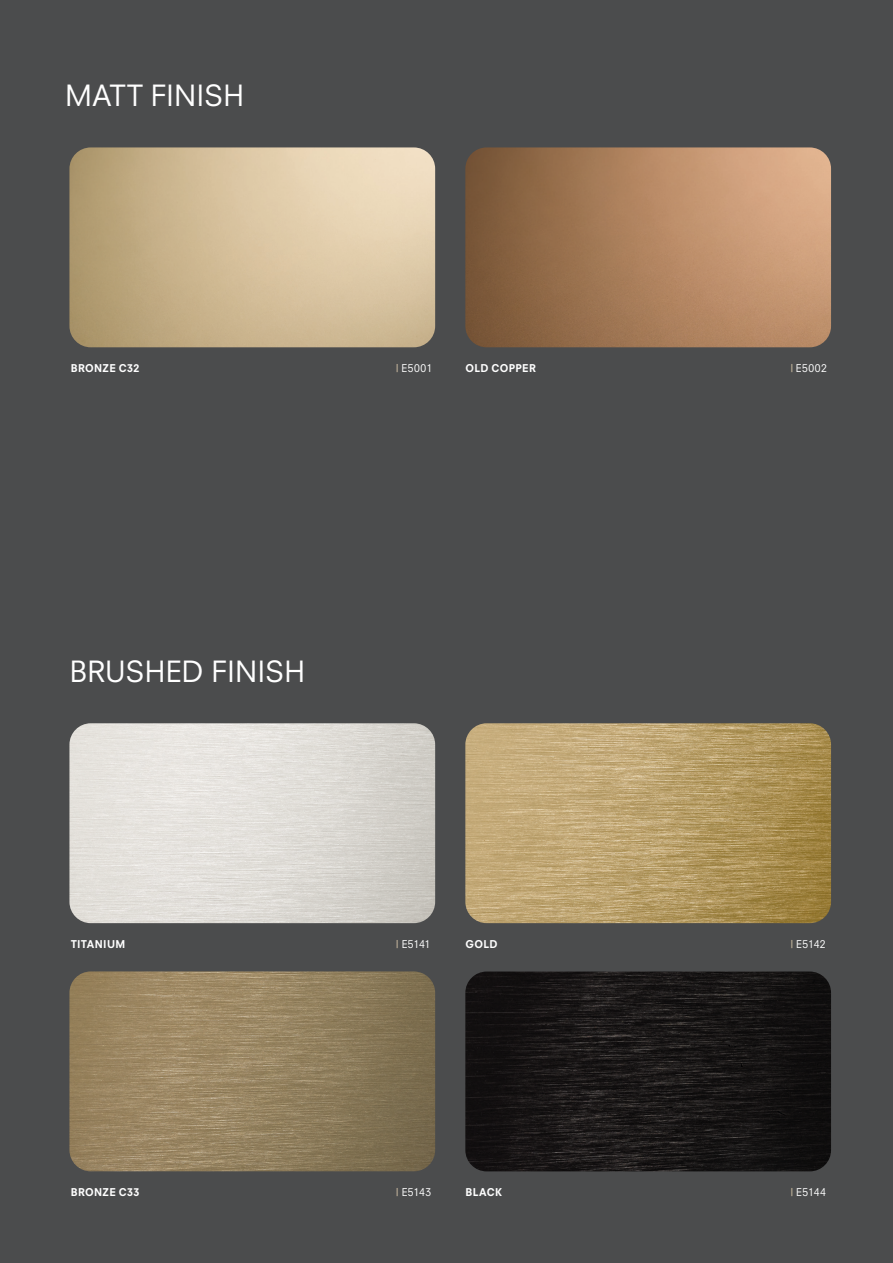
<style>
.page{position:relative;width:893px;height:1263px;background:#4b4c4d}
.page>*{position:absolute;margin:0;border:0;box-sizing:border-box;transform-origin:0 0}
.t1{font:28.5px "Neuzeit SLT Std";letter-spacing:.005em;color:#fff}
.t2{font:800 10.5px "Neuzeit SLT Std";letter-spacing:.035em;color:#fff}
.t3{font:10.5px "Neuzeit SLT Std";letter-spacing:.04em;color:#fff}
.s1{font-weight:800;color:#b8ab95}
</style>
<div class="page">
<img style="left:69px;top:147px;width:366px;height:200px">
<img style="left:465px;top:147px;width:366px;height:200px">
<img style="left:69px;top:723px;width:366px;height:200px">
<img style="left:465px;top:723px;width:366px;height:200px">
<img style="left:69px;top:971px;width:366px;height:200px">
<img style="left:465px;top:971px;width:366px;height:200px">
<h1 class="t1" style="left:65px;top:79px;width:180px">MATT FINISH</h1>
<p class="t2" style="left:71px;top:362px;width:70px">BRONZE C32</p>
<p class="t3" style="left:396px;top:362px;width:38px"><span class="s1">|</span> E5001</p>
<p class="t2" style="left:465px;top:362px;width:72px">OLD COPPER</p>
<p class="t3" style="left:791px;top:362px;width:38px"><span class="s1">|</span> E5002</p>
<h1 class="t1" style="left:70px;top:654px;width:237px">BRUSHED FINISH</h1>
<p class="t2" style="left:71px;top:938px;width:56px">TITANIUM</p>
<p class="t3" style="left:396px;top:938px;width:36px"><span class="s1">|</span> E5141</p>
<p class="t2" style="left:465px;top:938px;width:34px">GOLD</p>
<p class="t3" style="left:791px;top:938px;width:36px"><span class="s1">|</span> E5142</p>
<p class="t2" style="left:71px;top:1186px;width:70px">BRONZE C33</p>
<p class="t3" style="left:396px;top:1186px;width:36px"><span class="s1">|</span> E5143</p>
<p class="t2" style="left:465px;top:1186px;width:38px">BLACK</p>
<p class="t3" style="left:791px;top:1186px;width:37px"><span class="s1">|</span> E5144</p>
</div>
